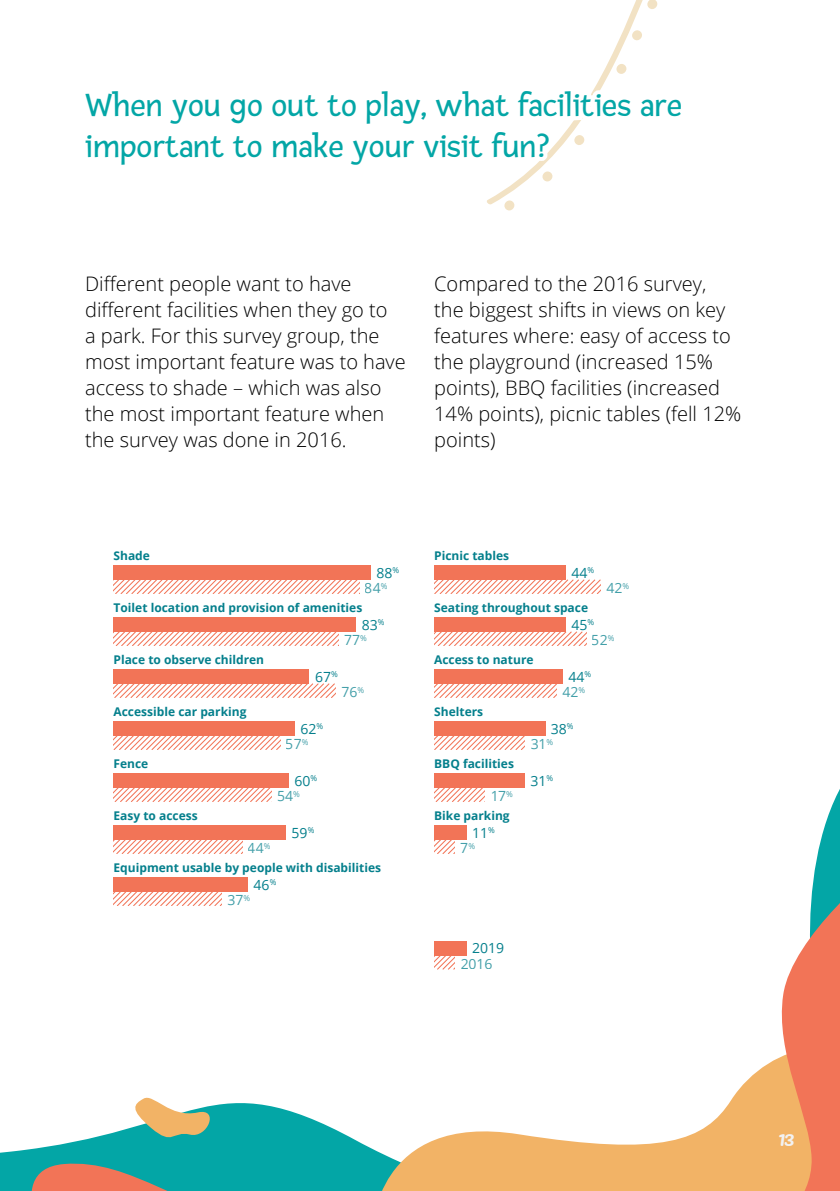
<style>
.page{position:relative;width:840px;height:1191px;background:#fff}
.page>*{position:absolute;margin:0;border:0;box-sizing:border-box;transform-origin:0 0}
.t1{font:34px/40.8px "Fresca";color:#03a6a6}
.t2{font:300 20px/26px "Open Sans";color:#000}
.t3{font:20px "Pacifico";color:#f2f2f2}
.t4{font:14px "Open Sans";color:#047f8c}
.t5{font:700 12px "Open Sans";color:#047f8c}
</style>
<div class="page">
<svg style="left:0;top:865px;width:839px;height:326px"></svg>
<svg style="left:129px;top:1093px;width:91px;height:53px"></svg>
<svg style="left:487px;top:0;width:171px;height:211px"></svg>
<div style="left:113px;top:565px;width:257px;height:15px;background:#f27457"></div>
<div style="left:434px;top:565px;width:131px;height:15px;background:#f27457"></div>
<div style="left:113px;top:617px;width:243px;height:15px;background:#f27457"></div>
<div style="left:434px;top:617px;width:131px;height:15px;background:#f27457"></div>
<div style="left:113px;top:669px;width:196px;height:14px;background:#f27457"></div>
<div style="left:434px;top:669px;width:128px;height:14px;background:#f27457"></div>
<div style="left:113px;top:721px;width:181px;height:14px;background:#f27457"></div>
<div style="left:434px;top:721px;width:111px;height:14px;background:#f27457"></div>
<div style="left:113px;top:773px;width:176px;height:14px;background:#f27457"></div>
<div style="left:434px;top:773px;width:90px;height:14px;background:#f27457"></div>
<div style="left:113px;top:825px;width:173px;height:14px;background:#f27457"></div>
<div style="left:434px;top:825px;width:32px;height:14px;background:#f27457"></div>
<div style="left:434px;top:941px;width:32px;height:14px;background:#f27457"></div>
<div style="left:113px;top:877px;width:135px;height:14px;background:#f27457"></div>
<svg style="left:113px;top:580px;width:246px;height:14px"></svg>
<svg style="left:434px;top:580px;width:166px;height:14px"></svg>
<svg style="left:113px;top:632px;width:225px;height:14px"></svg>
<svg style="left:434px;top:632px;width:152px;height:14px"></svg>
<svg style="left:113px;top:683px;width:223px;height:15px"></svg>
<svg style="left:434px;top:683px;width:122px;height:15px"></svg>
<svg style="left:113px;top:735px;width:167px;height:15px"></svg>
<svg style="left:434px;top:735px;width:90px;height:15px"></svg>
<svg style="left:113px;top:787px;width:158px;height:15px"></svg>
<svg style="left:434px;top:787px;width:50px;height:15px"></svg>
<svg style="left:113px;top:839px;width:129px;height:15px"></svg>
<svg style="left:434px;top:839px;width:20px;height:15px"></svg>
<svg style="left:434px;top:955px;width:20px;height:14px"></svg>
<svg style="left:113px;top:891px;width:108px;height:15px"></svg>
<h1 class="t1" style="left:85px;top:86px;width:598px">When you go out to play, what facilities are important to make your visit fun?</h1>
<p class="t2" style="left:85px;top:270px;width:322px">Different people want to have different facilities when they go to<br>a park. For this survey group, the most important feature was to have access to shade – which was also the most important feature when the survey was done in 2016.</p>
<p class="t2" style="left:434px;top:270px;width:308px">Compared to the 2016 survey,<br>the biggest shifts in views on key features where: easy of access to the playground (increased 15% points), BBQ facilities (increased<br>14% points), picnic tables (fell 12% points)</p>
<p class="t5" style="left:113px;top:547px;width:38px">Shade</p>
<p class="t5" style="left:434px;top:547px;width:76px">Picnic tables</p>
<p class="t4" style="left:376px;top:563px;width:24px">88<sup>%</sup></p>
<p class="t4" style="left:571px;top:563px;width:24px">44<sup>%</sup></p>
<p class="t4" style="left:364px;top:578px;width:24px">84<sup>%</sup></p>
<p class="t4" style="left:606px;top:578px;width:24px">42<sup>%</sup></p>
<p class="t5" style="left:113px;top:599px;width:250px">Toilet location and provision of amenities</p>
<p class="t5" style="left:434px;top:599px;width:155px">Seating throughout space</p>
<p class="t4" style="left:361px;top:615px;width:24px">83<sup>%</sup></p>
<p class="t4" style="left:571px;top:615px;width:24px">45<sup>%</sup></p>
<p class="t4" style="left:344px;top:630px;width:24px">77<sup>%</sup></p>
<p class="t4" style="left:591px;top:630px;width:24px">52<sup>%</sup></p>
<p class="t5" style="left:113px;top:651px;width:152px">Place to observe children</p>
<p class="t5" style="left:434px;top:651px;width:101px">Access to nature</p>
<p class="t4" style="left:315px;top:667px;width:24px">67<sup>%</sup></p>
<p class="t4" style="left:568px;top:667px;width:24px">44<sup>%</sup></p>
<p class="t4" style="left:341px;top:682px;width:24px">76<sup>%</sup></p>
<p class="t4" style="left:562px;top:682px;width:24px">42<sup>%</sup></p>
<p class="t5" style="left:113px;top:703px;width:134px">Accessible car parking</p>
<p class="t5" style="left:434px;top:703px;width:50px">Shelters</p>
<p class="t4" style="left:300px;top:719px;width:24px">62<sup>%</sup></p>
<p class="t4" style="left:550px;top:719px;width:24px">38<sup>%</sup></p>
<p class="t4" style="left:285px;top:734px;width:24px">57<sup>%</sup></p>
<p class="t4" style="left:530px;top:734px;width:24px">31<sup>%</sup></p>
<p class="t5" style="left:113px;top:755px;width:36px">Fence</p>
<p class="t5" style="left:434px;top:755px;width:81px">BBQ facilities</p>
<p class="t4" style="left:294px;top:771px;width:24px">60<sup>%</sup></p>
<p class="t4" style="left:530px;top:771px;width:24px">31<sup>%</sup></p>
<p class="t4" style="left:277px;top:786px;width:24px">54<sup>%</sup></p>
<p class="t4" style="left:490px;top:786px;width:24px">17<sup>%</sup></p>
<p class="t5" style="left:113px;top:807px;width:86px">Easy to access</p>
<p class="t5" style="left:434px;top:807px;width:77px">Bike parking</p>
<p class="t4" style="left:291px;top:823px;width:24px">59<sup>%</sup></p>
<p class="t4" style="left:471px;top:823px;width:24px">11<sup>%</sup></p>
<p class="t4" style="left:248px;top:838px;width:24px">44<sup>%</sup></p>
<p class="t4" style="left:460px;top:838px;width:16px">7<sup>%</sup></p>
<p class="t5" style="left:113px;top:859px;width:269px">Equipment usable by people with disabilities</p>
<p class="t4" style="left:253px;top:875px;width:24px">46<sup>%</sup></p>
<p class="t4" style="left:227px;top:890px;width:24px">37<sup>%</sup></p>
<p class="t4" style="left:471px;top:938px;width:34px">2019</p>
<p class="t4" style="left:460px;top:954px;width:34px">2016</p>
<p class="t3" style="left:777px;top:1127px;width:18px">13</p>
</div>
